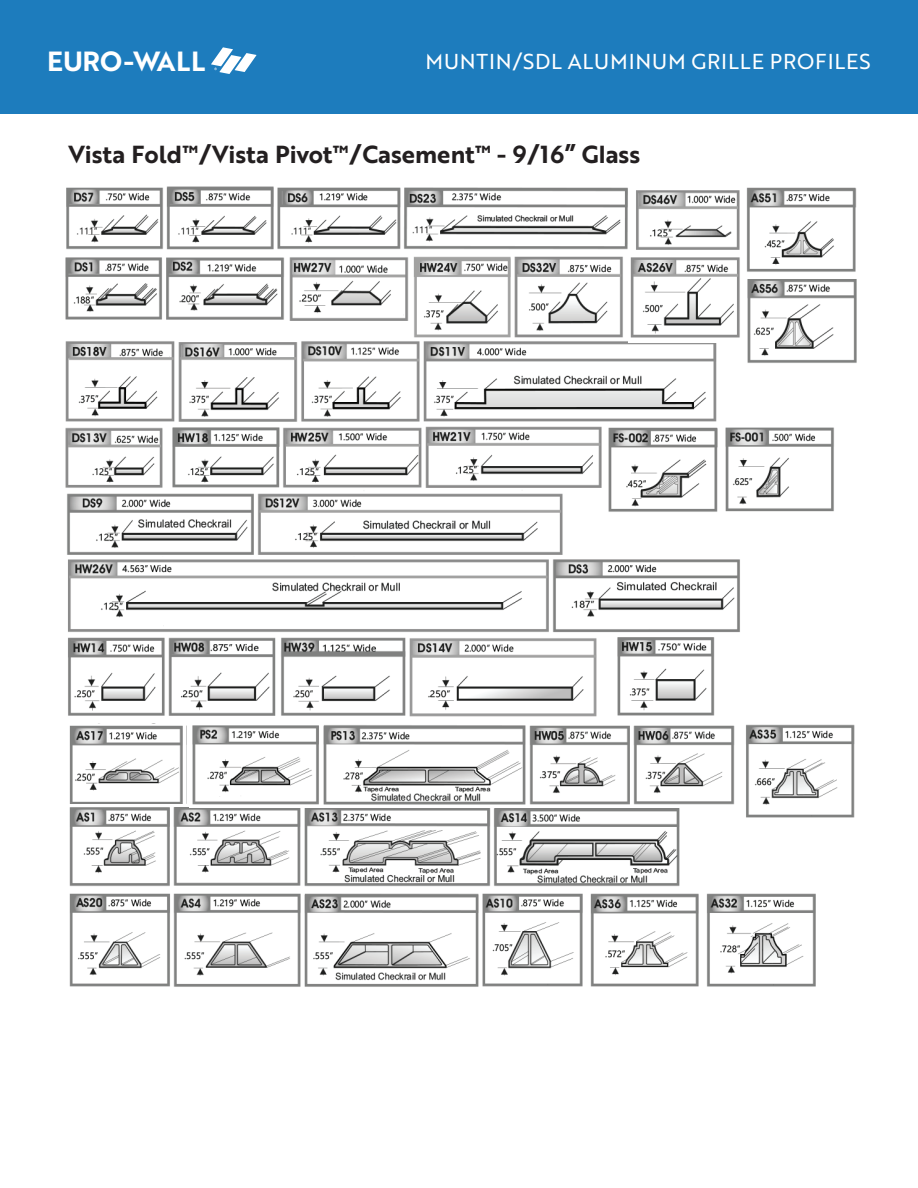
<style>
.page{position:relative;width:918px;height:1188px;background:#fff}
.page>*{position:absolute;margin:0;border:0;box-sizing:border-box;transform-origin:0 0}
.t1{font:27px "Brother 1816 Bold";color:#fff}
.t2{font:24px "Brother 1816 Bold";color:#231f20}
.t3{font:21px "Brother 1816 Regular";letter-spacing:.04em;color:#fff}
</style>
<div class="page">
<img style="left:66px;top:186px;width:674px;height:64px">
<img style="left:65px;top:256px;width:558px;height:82px">
<img style="left:65px;top:341px;width:652px;height:81px">
<img style="left:65px;top:427px;width:98px;height:61px">
<img style="left:172px;top:426px;width:430px;height:62px">
<img style="left:67px;top:493px;width:496px;height:62px">
<img style="left:68px;top:559px;width:672px;height:74px">
<img style="left:68px;top:637px;width:647px;height:80px">
<img style="left:628px;top:257px;width:112px;height:86px">
<img style="left:69px;top:723px;width:114px;height:81px">
<img style="left:69px;top:807px;width:611px;height:80px">
<img style="left:69px;top:893px;width:747px;height:94px">
<img style="left:746px;top:724px;width:109px;height:94px">
<img style="left:725px;top:427px;width:109px;height:85px">
<img style="left:747px;top:279px;width:110px;height:84px">
<img style="left:746px;top:187px;width:111px;height:85px">
<img style="left:608px;top:427px;width:110px;height:85px">
<img style="left:192px;top:725px;width:543px;height:80px">
<div style="left:0;top:0;width:918px;height:113px;background:#1d7cbd"></div>
<svg style="left:211px;top:47px;width:46px;height:27px"></svg>
<p class="t1" style="left:47px;top:41px;width:160px">EURO-WALL</p>
<p class="t3" style="left:425px;top:46px;width:447px">MUNTIN/SDL ALUMINUM GRILLE PROFILES</p>
<p class="t2" style="left:68px;top:136px;width:573px">Vista Fold™/Vista Pivot™/Casement™ - 9/16” Glass</p>
</div>
